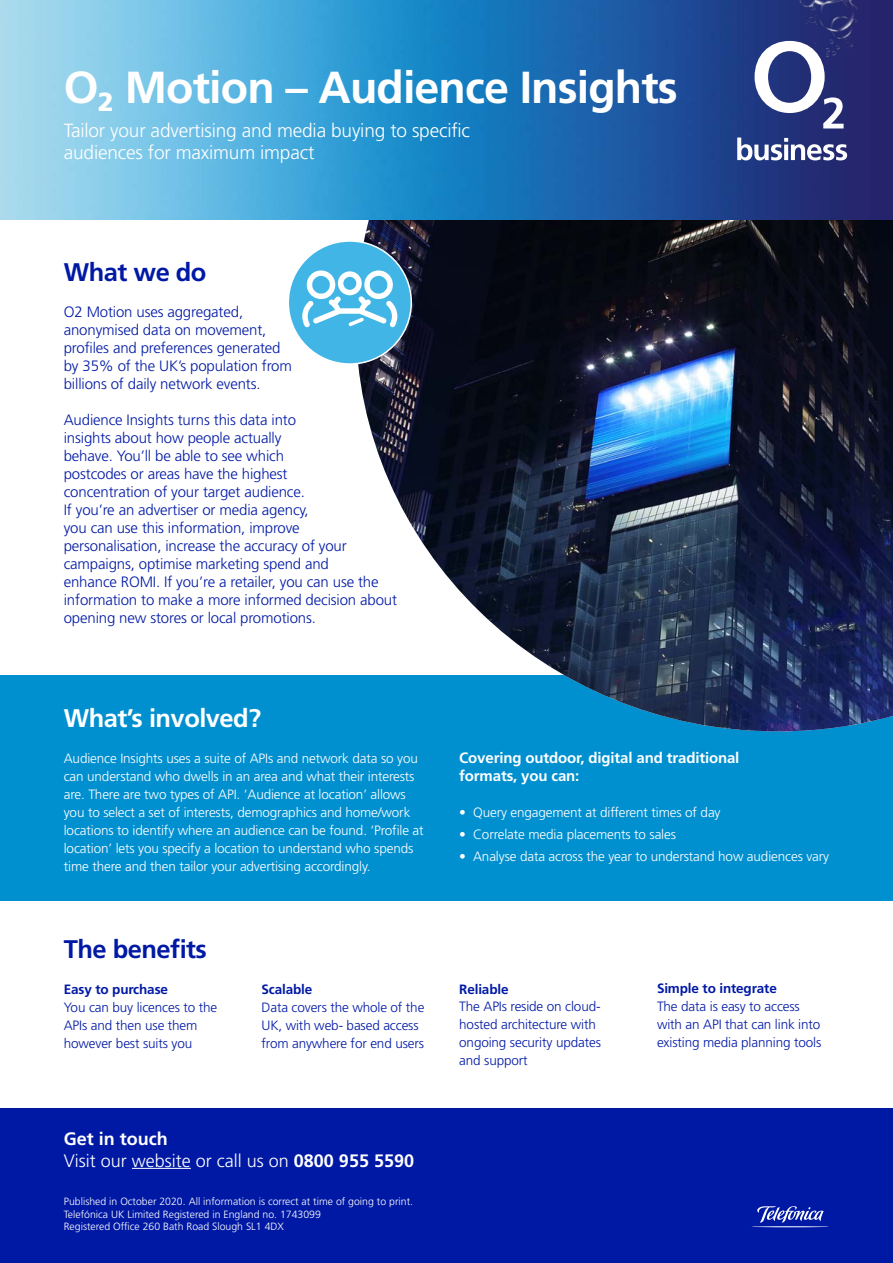
<style>
.page{position:relative;width:893px;height:1263px;background:#fff}
.page>*{position:absolute;margin:0;border:0;box-sizing:border-box;transform-origin:0 0}
.t1{font:700 44.85px "Frutiger";letter-spacing:-.02em;color:#fff}
.t2{font:700 25.5px "Frutiger";letter-spacing:-.02em;color:#0019a5}
.t3{font:700 25.5px "Frutiger";letter-spacing:-.02em;color:#fff}
.t4{font:300 19.05px/23px "Frutiger";letter-spacing:-.01em;color:#fff}
.t5{font:300 18px/21.6px "Frutiger";color:#fff}
.t6{font:300 15px/18px "Frutiger";letter-spacing:-.01em;color:#0019a5}
.t7{font:700 15px/18px "Frutiger";letter-spacing:-.01em;color:#fff}
.t8{font:300 13.5px/18px "Frutiger";letter-spacing:-.01em;color:#fff}
.t9{font:300 13.5px/18px "Frutiger";letter-spacing:-.01em;color:#0019a5}
.t10{font:700 13.5px "Frutiger";letter-spacing:-.01em;color:#0019a5}
.t11{font:300 10.5px/12.6px "Frutiger";color:#fff}
.s1{font-weight:700}
</style>
<div class="page">
<div style="left:0;top:675px;width:893px;height:226px;background:#0090d0"></div>
<img style="left:358px;top:220px;width:535px;height:511px">
<img style="left:0;top:0;width:893px;height:220px">
<svg style="left:755px;top:76px;width:88px;height:52px"></svg>
<svg style="left:737px;top:138px;width:110px;height:22px"></svg>
<div style="left:0;top:1109px;width:893px;height:154px;background:#0019a5"></div>
<hr style="left:132px;top:1168px;width:59px;height:1px;background:#fff">
<hr style="left:751px;top:1226px;width:78px;height:1px;background:#fff;border-radius:50%">
<svg style="left:757px;top:1206px;width:67px;height:17px"></svg>
<div style="left:288px;top:241px;width:123px;height:123px;background:#41b6e6;border-radius:50%"></div>
<div style="left:288px;top:240px;width:124px;height:125px;border:2px solid #fff;border-radius:50%"></div>
<svg style="left:302px;top:270px;width:95px;height:57px"></svg>
<img style="left:722px;top:0;width:171px;height:76px">
<h1 class="t1" style="left:64px;top:61px;width:615px">O<sub>2</sub> Motion – Audience Insights</h1>
<p class="t4" style="left:64px;top:119px;width:408px">Tailor your advertising and media buying to specific audiences for maximum impact</p>
<h2 class="t2" style="left:64px;top:257px;width:144px">What we do</h2>
<p class="t6" style="left:64px;top:303px;width:230px">O2 Motion uses aggregated, anonymised data on movement, profiles and preferences generated by 35% of the UK’s population from billions of daily network events.</p>
<p class="t6" style="left:64px;top:411px;width:335px">Audience Insights turns this data into<br>insights about how people actually<br>behave. You’ll be able to see which<br>postcodes or areas have the highest<br>concentration of your target audience.<br>If you’re an advertiser or media agency,<br>you can use this information, improve personalisation, increase the accuracy of your campaigns, optimise marketing spend and<br>enhance ROMI. If you’re a retailer, you can use the information to make a more informed decision about opening new stores or local promotions.</p>
<h2 class="t3" style="left:64px;top:703px;width:199px">What’s involved?</h2>
<p class="t8" style="left:64px;top:749px;width:361px">Audience Insights uses a suite of APIs and network data so you can understand who dwells in an area and what their interests are. There are two types of API. ‘Audience at location’ allows you to select a set of interests, demographics and home/work locations to identify where an audience can be found. ‘Profile at location’ lets you specify a location to understand who spends time there and then tailor your advertising accordingly.</p>
<p class="t7" style="left:459px;top:749px;width:282px">Covering outdoor, digital and traditional formats, you can:</p>
<p class="t8" style="left:459px;top:803px;width:263px">• Query engagement at different times of day</p>
<p class="t8" style="left:459px;top:826px;width:218px">• Correlate media placements to sales</p>
<p class="t8" style="left:459px;top:848px;width:371px">• Analyse data across the year to understand how audiences vary</p>
<h2 class="t2" style="left:64px;top:934px;width:145px">The benefits</h2>
<p class="t10" style="left:64px;top:981px;width:106px">Easy to purchase</p>
<p class="t9" style="left:64px;top:998px;width:155px">You can buy licences to the<br>APIs and then use them however best suits you</p>
<p class="t10" style="left:262px;top:981px;width:52px">Scalable</p>
<p class="t9" style="left:262px;top:998px;width:164px">Data covers the whole of the<br>UK, with web- based access from anywhere for end users</p>
<p class="t5" style="left:64px;top:1128px;width:352px"><span class="s1">Get in touch<br></span>Visit our website or call us on <span class="s1">0800 955 5590</span></p>
<p class="t11" style="left:64px;top:1195px;width:351px">Published in October 2020. All information is correct at time of going to print.<br>Telefónica UK Limited Registered in England no. 1743099<br>Registered Office 260 Bath Road Slough SL1 4DX</p>
<p class="t10" style="left:459px;top:981px;width:51px">Reliable</p>
<p class="t9" style="left:459px;top:998px;width:143px">The APIs reside on cloud&shy;hosted architecture with ongoing security updates and support</p>
<p class="t10" style="left:657px;top:981px;width:121px">Simple to integrate</p>
<p class="t9" style="left:657px;top:998px;width:166px">The data is easy to access with an API that can link into existing media planning tools</p>
</div>
